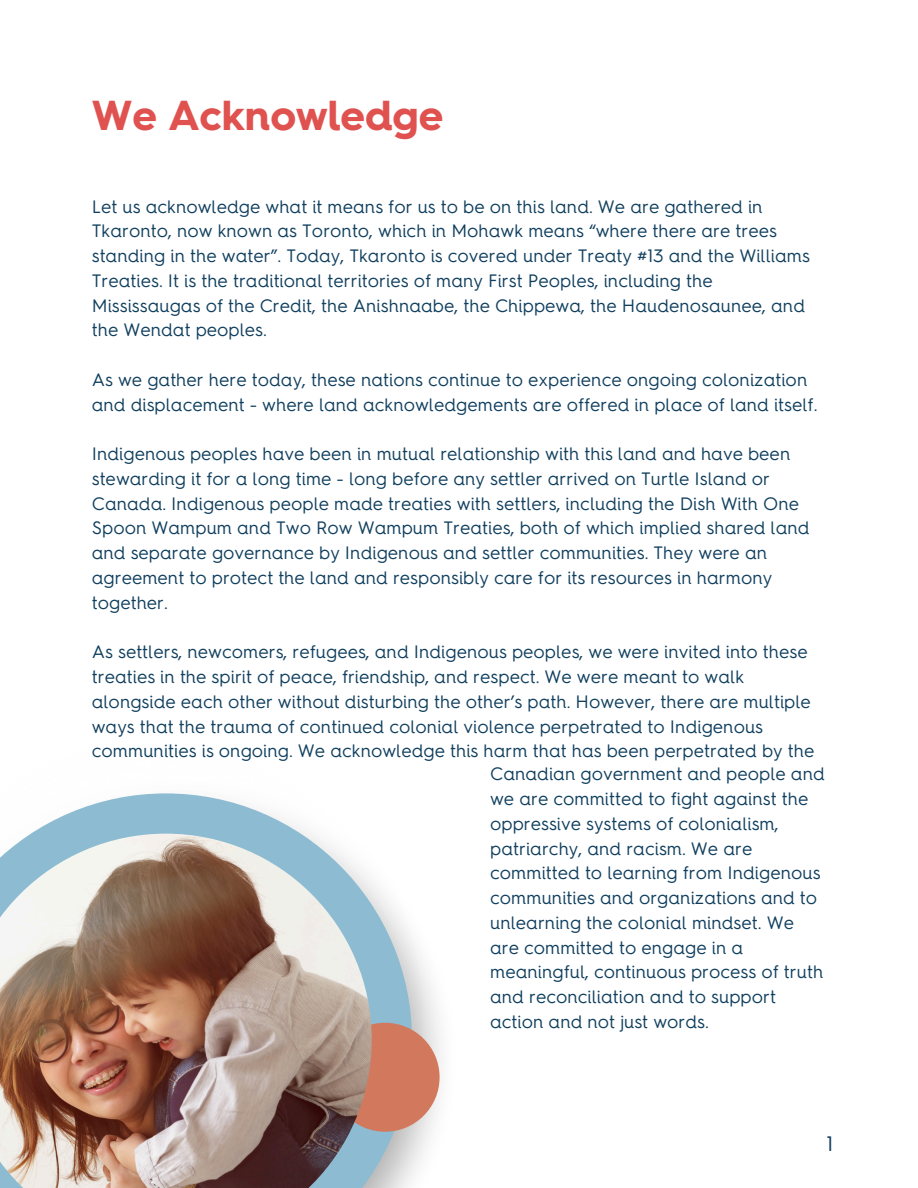
<style>
.page{position:relative;width:918px;height:1188px;background:#fff}
.page>*{position:absolute;margin:0;border:0;box-sizing:border-box;transform-origin:0 0}
.t1{font:700 42px "Hurme Geometric Sans 4";color:#e0524f}
.t2{font:21px "Hurme Geometric Sans 4";color:#103f5e}
.t3{font:18px/24.8px "Hurme Geometric Sans 4";color:#103f5e}
</style>
<div class="page">
<svg style="left:30px;top:793px;width:382px;height:395px"></svg>
<div style="left:331px;top:1023px;width:109px;height:109px;background:#d2795d;border-radius:50%"></div>
<img style="left:0;top:834px;width:372px;height:354px">
<h1 class="t1" style="left:92px;top:90px;width:353px">We Acknowledge</h1>
<p class="t3" style="left:92px;top:194px;width:720px">Let us acknowledge what it means for us to be on this land. We are gathered in Tkaronto, now known as Toronto, which in Mohawk means “where there are trees standing in the water”. Today, Tkaronto is covered under Treaty #13 and the Williams Treaties. It is the traditional territories of many First Peoples, including the Mississaugas of the Credit, the Anishnaabe, the Chippewa, the Haudenosaunee, and the Wendat peoples.</p>
<p class="t3" style="left:92px;top:367px;width:727px">As we gather here today, these nations continue to experience ongoing colonization and displacement - where land acknowledgements are offered in place of land itself.</p>
<p class="t3" style="left:92px;top:441px;width:719px">Indigenous peoples have been in mutual relationship with this land and have been stewarding it for a long time - long before any settler arrived on Turtle Island or Canada. Indigenous people made treaties with settlers, including the Dish With One Spoon Wampum and Two Row Wampum Treaties, both of which implied shared land and separate governance by Indigenous and settler communities. They were an agreement to protect the land and responsibly care for its resources in harmony together.</p>
<p class="t3" style="left:92px;top:640px;width:724px">As settlers, newcomers, refugees, and Indigenous peoples, we were invited into these treaties in the spirit of peace, friendship, and respect. We were meant to walk alongside each other without disturbing the other’s path. However, there are multiple ways that the trauma of continued colonial violence perpetrated to Indigenous communities is ongoing. We acknowledge this harm that has been perpetrated by the</p>
<p class="t3" style="left:490px;top:762px;width:336px">Canadian government and people and we are committed to fight against the oppressive systems of colonialism, patriarchy, and racism. We are committed to learning from Indigenous communities and organizations and to unlearning the colonial mindset. We are committed to engage in a meaningful, continuous process of truth and reconciliation and to support action and not just words.</p>
<p class="t2" style="left:827px;top:1131px;width:8px">1</p>
</div>
